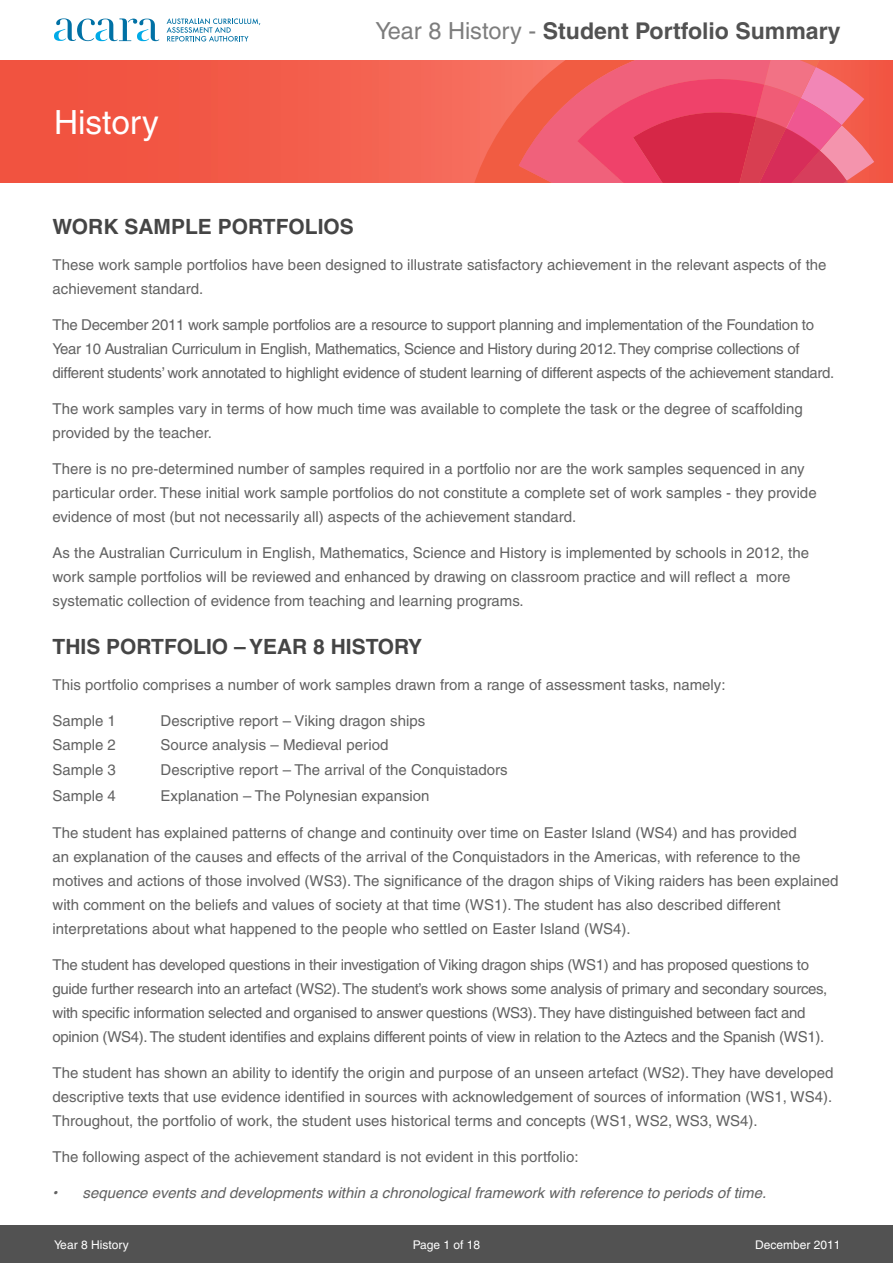
<style>
.page{position:relative;width:893px;height:1263px;background:#fff}
.page>*{position:absolute;margin:0;border:0;box-sizing:border-box;transform-origin:0 0}
.t1{font:33.3px "Helvetica";color:#fff}
.t2{font:700 23.1px "Helvetica";color:#525252}
.Heading{font:700 21px "Helvetica";color:#454545}
.body{font:15px/24px "Helvetica";color:#626262}
.body-2{font:15px/24px "Helvetica";letter-spacing:-.02em;color:#626262}
.LEVELS{font:15px "Helvetica";color:#626262}
.t3{font:italic 15px "Helvetica";color:#626262}
.t4{font:12px "Helvetica";color:#fff}
.s1{font-weight:400;font-size:23.55px;color:#7d7d7d}
</style>
<div class="page">
<div style="left:0;top:1225px;width:893px;height:38px;background:#525252"></div>
<svg style="left:0;top:60px;width:893px;height:123px;background:#f25b49"></svg>
<svg style="left:466px;top:60px;width:408px;height:123px;background:#eb5466"></svg>
<svg style="left:167px;top:18px;width:93px;height:24px"></svg>
<svg style="left:54px;top:18px;width:105px;height:23px"></svg>
<h1 class="t1" style="left:54px;top:103px;width:106px">History</h1>
<p class="t2" style="left:375px;top:17px;width:467px"><span class="s1">Year 8 History -</span> Student Portfolio Summary</p>
<p class="Heading" style="left:52px;top:214px;width:303px">WORK SAMPLE PORTFOLIOS</p>
<p class="body" style="left:52px;top:252px;width:775px">These work sample portfolios have been designed to illustrate satisfactory achievement in the relevant aspects of the achievement standard.</p>
<p class="body-2" style="left:52px;top:312px;width:783px">The December 2011 work sample portfolios are a resource to support planning and implementation of the Foundation to<br>Year 10 Australian Curriculum in English, Mathematics, Science and History during 2012. They comprise collections of different students’ work annotated to highlight evidence of student learning of different aspects of the achievement standard.</p>
<p class="body" style="left:52px;top:396px;width:752px">The work samples vary in terms of how much time was available to complete the task or the degree of scaffolding provided by the teacher.</p>
<p class="body" style="left:52px;top:456px;width:766px">There is no pre-determined number of samples required in a portfolio nor are the work samples sequenced in any particular order. These initial work sample portfolios do not constitute a complete set of work samples - they provide evidence of most (but not necessarily all) aspects of the achievement standard.</p>
<p class="body" style="left:52px;top:540px;width:758px">As the Australian Curriculum in English, Mathematics, Science and History is implemented by schools in 2012, the work sample portfolios will be reviewed and enhanced by drawing on classroom practice and will reflect a more systematic collection of evidence from teaching and learning programs.</p>
<p class="Heading" style="left:52px;top:634px;width:371px">THIS PORTFOLIO – YEAR 8 HISTORY</p>
<p class="body" style="left:52px;top:672px;width:675px">This portfolio comprises a number of work samples drawn from a range of assessment tasks, namely:</p>
<p class="body" style="left:52px;top:708px;width:65px">Sample 1</p>
<p class="body" style="left:160px;top:708px;width:266px">Descriptive report – Viking dragon ships</p>
<p class="LEVELS" style="left:52px;top:736px;width:65px">Sample 2</p>
<p class="LEVELS" style="left:160px;top:736px;width:229px">Source analysis – Medieval period</p>
<p class="LEVELS" style="left:52px;top:761px;width:65px">Sample 3</p>
<p class="LEVELS" style="left:160px;top:761px;width:349px">Descriptive report – The arrival of the Conquistadors</p>
<p class="LEVELS" style="left:52px;top:787px;width:65px">Sample 4</p>
<p class="LEVELS" style="left:160px;top:787px;width:271px">Explanation – The Polynesian expansion</p>
<p class="body" style="left:52px;top:821px;width:787px">The student has explained patterns of change and continuity over time on Easter Island (WS4) and has provided<br>an explanation of the causes and effects of the arrival of the Conquistadors in the Americas, with reference to the motives and actions of those involved (WS3). The significance of the dragon ships of Viking raiders has been explained with comment on the beliefs and values of society at that time (WS1). The student has also described different interpretations about what happened to the people who settled on Easter Island (WS4).</p>
<p class="body-2" style="left:52px;top:953px;width:776px">The student has developed questions in their investigation of Viking dragon ships (WS1) and has proposed questions to guide further research into an artefact (WS2). The student’s work shows some analysis of primary and secondary sources, with specific information selected and organised to answer questions (WS3). They have distinguished between fact and opinion (WS4). The student identifies and explains different points of view in relation to the Aztecs and the Spanish (WS1).</p>
<p class="body" style="left:52px;top:1061px;width:782px;text-align:justify">The student has shown an ability to identify the origin and purpose of an unseen artefact (WS2). They have developed descriptive texts that use evidence identified in sources with acknowledgement of sources of information (WS1, WS4).<br>Throughout, the portfolio of work, the student uses historical terms and concepts (WS1, WS2, WS3, WS4).</p>
<p class="body" style="left:52px;top:1145px;width:527px">The following aspect of the achievement standard is not evident in this portfolio:</p>
<p class="t3" style="left:52px;top:1181px;width:715px">• sequence events and developments within a chronological framework with reference to periods of time.</p>
<p class="t4" style="left:54px;top:1237px;width:76px">Year 8 History</p>
<p class="t4" style="left:413px;top:1237px;width:69px">Page 1 of 18</p>
<p class="t4" style="left:755px;top:1237px;width:87px">December 2011</p>
</div>
